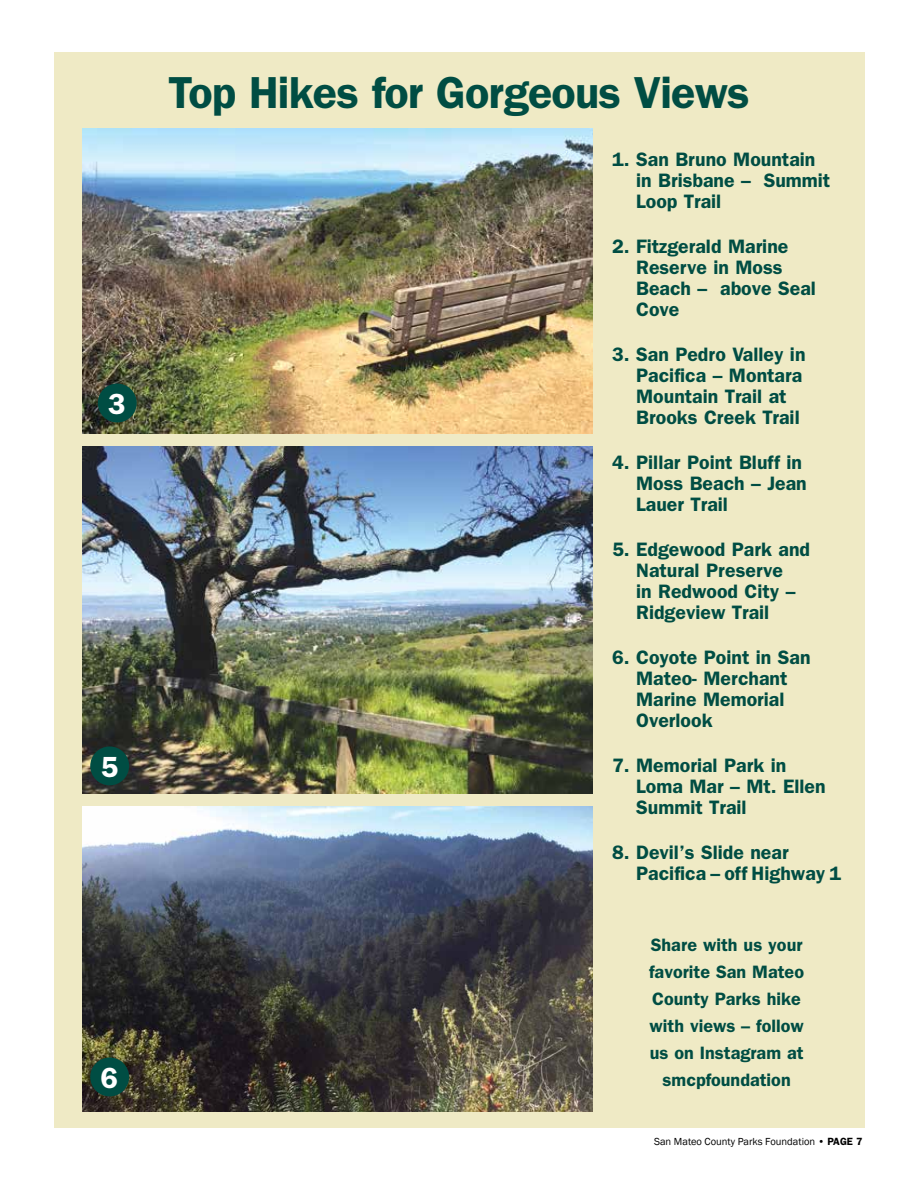
<style>
.page{position:relative;width:918px;height:1188px;background:#fff}
.page>*{position:absolute;margin:0;border:0;box-sizing:border-box;transform-origin:0 0}
.t1{font:600 45px "Franklin Gothic";letter-spacing:-.02em;color:#004d43}
.t2{font:600 29.25px "Franklin Gothic";color:#fff}
.t3{font:600 19.5px/21px "Franklin Gothic";color:#004d43}
.t4{font:600 18px/27px "Franklin Gothic";color:#004d43;text-align:center}
.t5{font:10.5px "Franklin Gothic";color:#000}
.s1{font-weight:600}
</style>
<div class="page">
<div style="left:54px;top:52px;width:810px;height:1076px;background:#efeac5"></div>
<img style="left:82px;top:129px;width:511px;height:305px">
<img style="left:82px;top:807px;width:511px;height:304px">
<img style="left:82px;top:446px;width:511px;height:348px">
<div style="left:98px;top:384px;width:39px;height:38px;background:#004d43;border-radius:50%"></div>
<div style="left:90px;top:746px;width:39px;height:39px;background:#004d43;border-radius:50%"></div>
<div style="left:90px;top:1058px;width:39px;height:38px;background:#004d43;border-radius:50%"></div>
<h2 class="t2" style="left:108px;top:386px;width:19px">3</h2>
<h2 class="t2" style="left:101px;top:749px;width:19px">5</h2>
<h2 class="t2" style="left:101px;top:1060px;width:19px">6</h2>
<h1 class="t1" style="left:168px;top:66px;width:583px">Top Hikes for Gorgeous Views</h1>
<p class="t3" style="left:636px;top:148px;width:196px;text-indent:-24px">1. San Bruno Mountain in Brisbane – Summit<br>Loop Trail</p>
<p class="t3" style="left:636px;top:235px;width:181px;text-indent:-24px">2. Fitzgerald Marine<br>Reserve in Moss<br>Beach – above Seal<br>Cove</p>
<p class="t3" style="left:636px;top:343px;width:171px;text-indent:-24px">3. San Pedro Valley in<br>Pacifica – Montara<br>Mountain Trail at<br>Brooks Creek Trail</p>
<p class="t3" style="left:636px;top:451px;width:172px;text-indent:-24px">4. Pillar Point Bluff in<br>Moss Beach – Jean<br>Lauer Trail</p>
<p class="t3" style="left:636px;top:538px;width:175px;text-indent:-24px">5. Edgewood Park and<br>Natural Preserve<br>in Redwood City –<br>Ridgeview Trail</p>
<p class="t3" style="left:636px;top:646px;width:176px;text-indent:-24px">6. Coyote Point in San<br>Mateo- Merchant<br>Marine Memorial<br>Overlook</p>
<p class="t3" style="left:636px;top:754px;width:191px;text-indent:-24px">7. Memorial Park in<br>Loma Mar – Mt. Ellen<br>Summit Trail</p>
<p class="t3" style="left:636px;top:841px;width:206px;text-indent:-24px">8. Devil’s Slide near<br>Pacifica – off Highway 1</p>
<p class="t4" style="left:649px;top:931px;width:156px">Share with us your favorite San Mateo<br>County Parks hike with views – follow us on Instagram at smcpfoundation</p>
<p class="t5" style="left:654px;top:1135px;width:210px">San Mateo County Parks Foundation • <span class="s1">PAGE 7</span></p>
</div>
